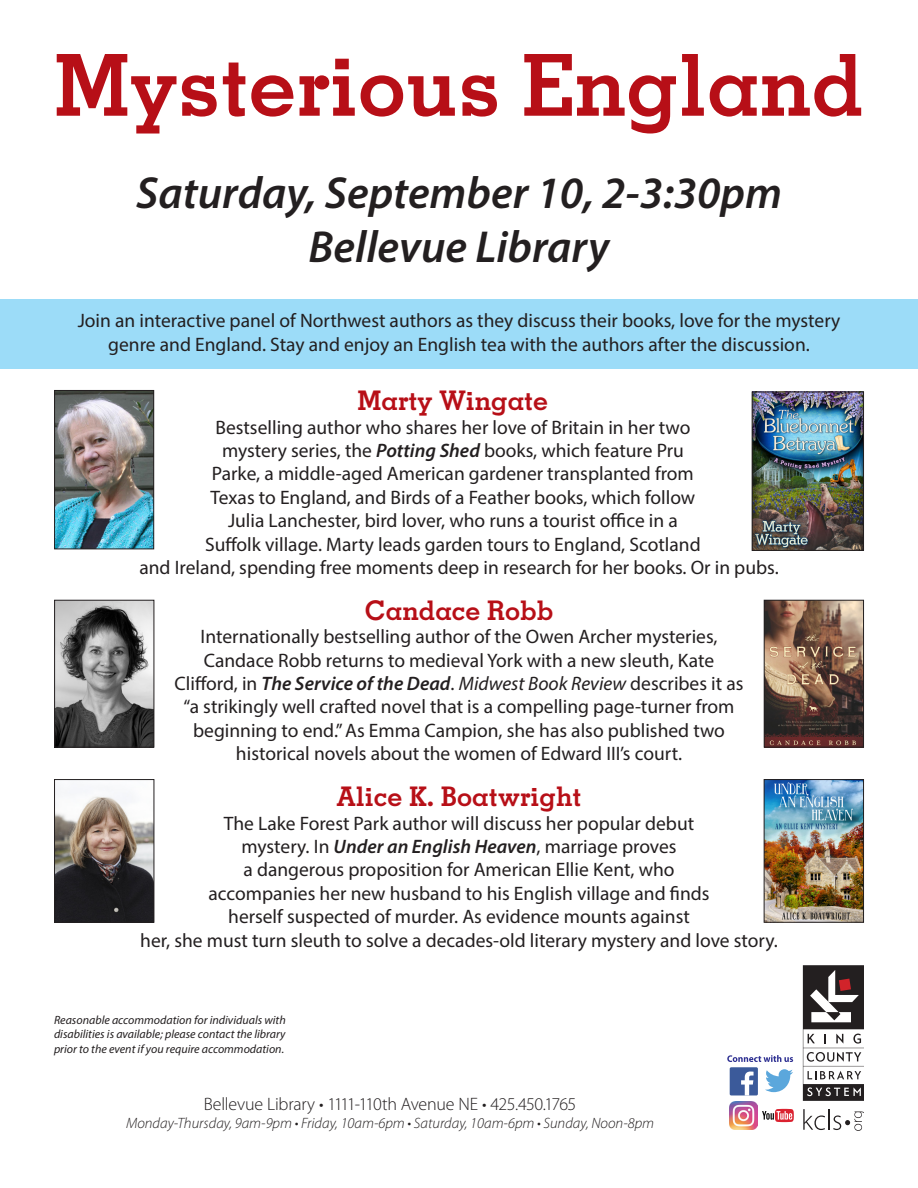
<style>
.page{position:relative;width:918px;height:1188px;background:#fff}
.page>*{position:absolute;margin:0;border:0;box-sizing:border-box;transform-origin:0 0}
.Title_1{font:700 85.5px "Memphis LT Std";color:#b70f17}
.Date_Time{font:italic 600 45px "Myriad Pro";color:#231f20}
.Title_1-2{font:700 27px "Memphis LT Std";color:#b70f17}
.Program_Text{font:19.5px/23.4px "Myriad Pro";color:#231f20;text-align:center}
.Library_address_C16{font:300 18px "Myriad Pro";letter-spacing:-.015em;color:#231f20}
.Library_Hours_C16{font:italic 300 15px "Myriad Pro";color:#231f20}
.t1{font:italic 12px/14.4px "Myriad Pro";color:#231f20;text-align:justify}
.s1{font-weight:600;font-style:italic}
.s2{font-style:italic}
</style>
<div class="page">
<svg style="left:803px;top:1109px;width:22px;height:21px"></svg>
<hr style="left:828px;top:1109px;width:2px;height:21px;background:#231f20">
<svg style="left:833px;top:1111px;width:31px;height:19px"></svg>
<svg style="left:802px;top:965px;width:1px;height:136px"></svg>
<svg style="left:803px;top:965px;width:61px;height:136px"></svg>
<svg style="left:727px;top:1055px;width:66px;height:7px"></svg>
<svg style="left:765px;top:1069px;width:28px;height:23px"></svg>
<div style="left:730px;top:1067px;width:28px;height:28px;background:#3b5a9a;border-radius:2px"></div>
<svg style="left:741px;top:1072px;width:13px;height:23px"></svg>
<svg style="left:762px;top:1109px;width:32px;height:13px"></svg>
<img style="left:730px;top:1101px;width:28px;height:28px">
<div style="left:0;top:300px;width:918px;height:69px;background:#9cdcf8"></div>
<img style="left:56px;top:392px;width:96px;height:155px">
<div style="left:54px;top:390px;width:100px;height:159px;border:1px solid #231f20"></div>
<img style="left:754px;top:394px;width:108px;height:155px">
<div style="left:752px;top:392px;width:112px;height:159px;border:1px solid #231f20"></div>
<img style="left:56px;top:602px;width:96px;height:144px">
<div style="left:54px;top:600px;width:100px;height:148px;border:1px solid #231f20"></div>
<img style="left:766px;top:602px;width:96px;height:144px">
<div style="left:764px;top:600px;width:100px;height:148px;border:1px solid #231f20"></div>
<img style="left:56px;top:788px;width:96px;height:133px">
<div style="left:54px;top:779px;width:100px;height:144px;border:1px solid #231f20"></div>
<img style="left:766px;top:781px;width:96px;height:140px">
<div style="left:764px;top:779px;width:100px;height:144px;border:1px solid #231f20"></div>
<p class="Title_1" style="left:54px;top:32px;width:811px">Mysterious England</p>
<p class="Date_Time" style="left:136px;top:164px;width:648px">Saturday, September 10, 2-3:30pm</p>
<p class="Date_Time" style="left:309px;top:218px;width:302px">Bellevue Library</p>
<p class="Program_Text" style="left:78px;top:309px;width:764px">Join an interactive panel of Northwest authors as they discuss their books, love for the mystery genre and England. Stay and enjoy an English tea with the authors after the discussion.</p>
<p class="Title_1-2" style="left:358px;top:384px;width:192px">Marty Wingate</p>
<p class="Program_Text" style="left:215px;top:415px;width:477px">Bestselling author who shares her love of Britain in her two</p>
<p class="Program_Text" style="left:222px;top:438px;width:463px">mystery series, the <span class="s1">Potting Shed</span> books, which feature Pru</p>
<p class="Program_Text" style="left:212px;top:462px;width:483px">Parke, a middle-aged American gardener transplanted from</p>
<p class="Program_Text" style="left:211px;top:485px;width:486px">Texas to England, and Birds of a Feather books, which follow</p>
<p class="Program_Text" style="left:228px;top:509px;width:451px">Julia Lanchester, bird lover, who runs a tourist office in a</p>
<p class="Program_Text" style="left:205px;top:532px;width:497px">Suffolk village. Marty leads garden tours to England, Scotland</p>
<p class="Program_Text" style="left:139px;top:555px;width:641px">and Ireland, spending free moments deep in research for her books. Or in pubs.</p>
<p class="Title_1-2" style="left:365px;top:593px;width:190px">Candace Robb</p>
<p class="Program_Text" style="left:175px;top:625px;width:570px">Internationally bestselling author of the Owen Archer mysteries, Candace Robb returns to medieval York with a new sleuth, Kate Clifford, in <span class="s1">The Service of the Dead</span>. <span class="s2">Midwest Book Review</span> describes it as “a strikingly well crafted novel that is a compelling page-turner from beginning to end.” As Emma Campion, she has also published two historical novels about the women of Edward III’s court.</p>
<p class="Title_1-2" style="left:336px;top:780px;width:247px">Alice K. Boatwright</p>
<p class="Program_Text" style="left:140px;top:811px;width:639px">The Lake Forest Park author will discuss her popular debut<br>mystery. In <span class="s1">Under an English Heaven</span>, marriage proves<br>a dangerous proposition for American Ellie Kent, who<br>accompanies her new husband to his English village and finds<br>herself suspected of murder. As evidence mounts against<br>her, she must turn sleuth to solve a decades-old literary mystery and love story.</p>
<p class="t1" style="left:54px;top:1012px;width:233px">Reasonable accommodation for individuals with disabilities is available; please contact the library prior to the event if you require accommodation.</p>
<p class="Library_address_C16" style="left:204px;top:1094px;width:374px">Bellevue Library • 1111-110th Avenue NE • 425.450.1765</p>
<p class="Library_Hours_C16" style="left:126px;top:1115px;width:530px">Monday-Thursday, 9am-9pm • Friday, 10am-6pm • Saturday, 10am-6pm • Sunday, Noon-8pm</p>
</div>
